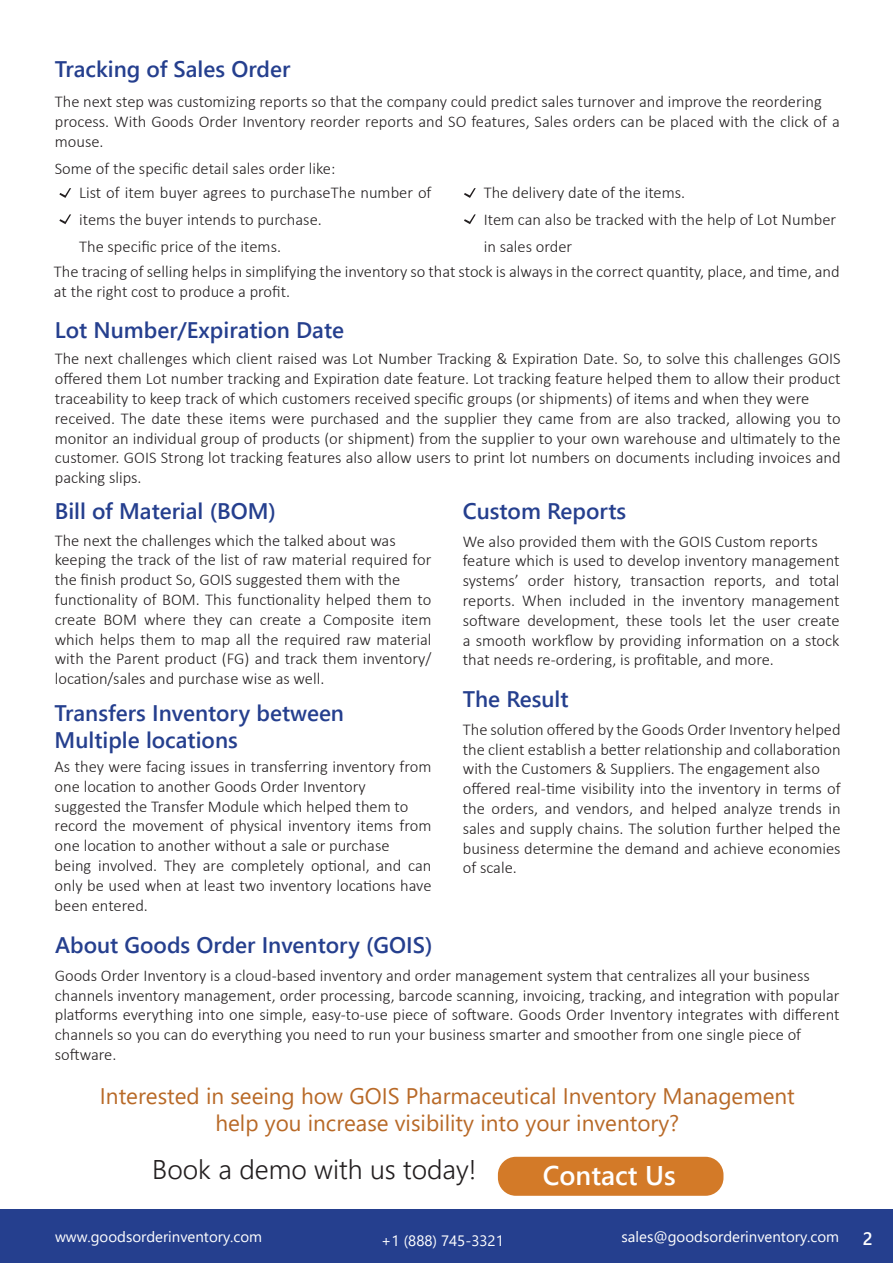
<style>
.page{position:relative;width:893px;height:1263px;background:#fff}
.page>*{position:absolute;margin:0;border:0;box-sizing:border-box;transform-origin:0 0}
.t1{font:300 27px "Segoe UI";color:#231f20}
.t2{font:600 27px "Segoe UI";color:#fff}
.t3{font:600 22.5px "Segoe UI";color:#253f8e}
.t4{font:22.5px "Segoe UI";color:#b86927}
.t5{font:600 18px "Segoe UI";color:#fff}
.t6{font:300 16.5px/19.8px "Calibri";color:#231f20;text-align:justify}
.t7{font:15px "Segoe UI";color:#fff}
</style>
<div class="page">
<div style="left:1px;top:1210px;width:892px;height:53px;background:#253f8e"></div>
<svg style="left:59px;top:188px;width:12px;height:10px"></svg>
<svg style="left:464px;top:188px;width:12px;height:10px"></svg>
<svg style="left:59px;top:214px;width:12px;height:10px"></svg>
<svg style="left:464px;top:214px;width:12px;height:10px"></svg>
<div style="left:498px;top:1157px;width:225px;height:39px;background:#d37a28;border-radius:18px"></div>
<p class="t3" style="left:55px;top:48px;width:237px">Tracking of Sales Order</p>
<p class="t6" style="left:55px;top:91px;width:768px">The next step was customizing reports so that the company could predict sales turnover and improve the reordering</p>
<p class="t6" style="left:55px;top:111px;width:786px">process. With Goods Order Inventory reorder reports and SO features, Sales orders can be placed with the click of a mouse.</p>
<p class="t6" style="left:55px;top:158px;width:282px">Some of the specific detail sales order like:</p>
<p class="t6" style="left:79px;top:179px;width:354px;line-height:27px">List of item buyer agrees to purchaseThe number of items the buyer intends to purchase.</p>
<p class="t6" style="left:79px;top:237px;width:203px">The specific price of the items.</p>
<p class="t6" style="left:484px;top:183px;width:203px">The delivery date of the items.</p>
<p class="t6" style="left:484px;top:206px;width:354px;line-height:27px">Item can also be tracked with the help of Lot Number in sales order</p>
<p class="t6" style="left:54px;top:262px;width:787px">The tracing of selling helps in simplifying the inventory so that stock is always in the correct quantity, place, and time, and at the right cost to produce a profit.</p>
<p class="t3" style="left:55px;top:309px;width:291px">Lot Number/Expiration Date</p>
<p class="t6" style="left:55px;top:349px;width:787px">The next challenges which client raised was Lot Number Tracking &amp; Expiration Date. So, to solve this challenges GOIS offered them Lot number tracking and Expiration date feature. Lot tracking feature helped them to allow their product traceability to keep track of which customers received specific groups (or shipments) of items and when they were</p>
<p class="t6" style="left:55px;top:408px;width:787px">received. The date these items were purchased and the supplier they came from are also tracked, allowing you to monitor an individual group of products (or shipment) from the supplier to your own warehouse and ultimately to the customer. GOIS Strong lot tracking features also allow users to print lot numbers on documents including invoices and packing slips.</p>
<p class="t3" style="left:55px;top:490px;width:223px">Bill of Material (BOM)</p>
<p class="t3" style="left:463px;top:490px;width:165px">Custom Reports</p>
<p class="t6" style="left:55px;top:530px;width:343px">The next the challenges which the talked about was</p>
<p class="t6" style="left:55px;top:550px;width:378px">keeping the track of the list of raw material required for the finish product So, GOIS suggested them with the</p>
<p class="t6" style="left:55px;top:589px;width:378px">functionality of BOM. This functionality helped them to create BOM where they can create a Composite item which helps them to map all the required raw material with the Parent product (FG) and track them inventory/ location/sales and purchase wise as well.</p>
<p class="t3" style="left:55px;top:691px;width:291px">Transfers Inventory between</p>
<p class="t3" style="left:55px;top:718px;width:185px">Multiple locations</p>
<p class="t6" style="left:55px;top:756px;width:378px">As they were facing issues in transferring inventory from one location to another Goods Order Inventory</p>
<p class="t6" style="left:55px;top:796px;width:355px">suggested the Transfer Module which helped them to</p>
<p class="t6" style="left:55px;top:816px;width:378px">record the movement of physical inventory items from one location to another without a sale or purchase</p>
<p class="t6" style="left:55px;top:855px;width:378px">being involved. They are completely optional, and can only be used when at least two inventory locations have been entered.</p>
<p class="t3" style="left:55px;top:924px;width:379px">About Goods Order Inventory (GOIS)</p>
<p class="t6" style="left:463px;top:531px;width:356px">We also provided them with the GOIS Custom reports</p>
<p class="t6" style="left:463px;top:551px;width:378px">feature which is used to develop inventory management systems’ order history, transaction reports, and total reports. When included in the inventory management software development, these tools let the user create a smooth workflow by providing information on a stock that needs re-ordering, is profitable, and more.</p>
<p class="t3" style="left:463px;top:678px;width:107px">The Result</p>
<p class="t6" style="left:463px;top:719px;width:379px">The solution offered by the Goods Order Inventory helped the client establish a better relationship and collaboration with the Customers &amp; Suppliers. The engagement also</p>
<p class="t6" style="left:463px;top:779px;width:379px">offered real-time visibility into the inventory in terms of the orders, and vendors, and helped analyze trends in sales and supply chains. The solution further helped the business determine the demand and achieve economies of scale.</p>
<p class="t6" style="left:55px;top:965px;width:757px">Goods Order Inventory is a cloud-based inventory and order management system that centralizes all your business</p>
<p class="t6" style="left:55px;top:985px;width:786px">channels inventory management, order processing, barcode scanning, invoicing, tracking, and integration with popular platforms everything into one simple, easy-to-use piece of software. Goods Order Inventory integrates with different channels so you can do everything you need to run your business smarter and smoother from one single piece of</p>
<p class="t6" style="left:55px;top:1044px;width:63px">software.</p>
<p class="t4" style="left:100px;top:1074px;width:696px">Interested in seeing how GOIS Pharmaceutical Inventory Management</p>
<p class="t4" style="left:215px;top:1101px;width:465px">help you increase visibility into your inventory?</p>
<p class="t1" style="left:152px;top:1144px;width:326px">Book a demo with us today!</p>
<p class="t2" style="left:543px;top:1150px;width:134px">Contact Us</p>
<p class="t7" style="left:55px;top:1222px;width:209px">www.goodsorderinventory.com</p>
<p class="t7" style="left:381px;top:1226px;width:124px">+1 (888) 745-3321</p>
<p class="t7" style="left:622px;top:1223px;width:219px">sales@goodsorderinventory.com</p>
<p class="t5" style="left:863px;top:1222px;width:11px">2</p>
</div>
